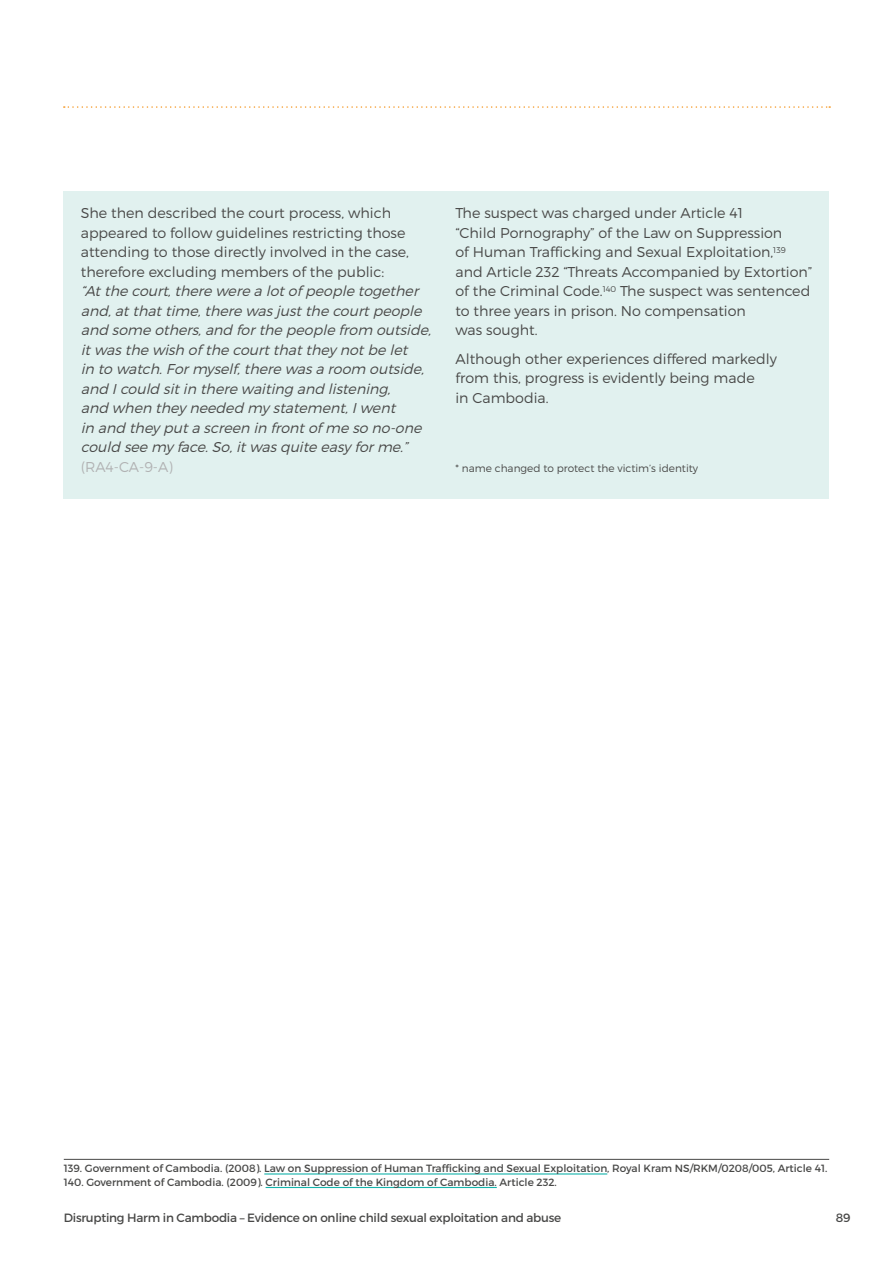
<style>
.page{position:relative;width:893px;height:1263px;background:#fff}
.page>*{position:absolute;margin:0;border:0;box-sizing:border-box;transform-origin:0 0}
.t1{font:300 14.25px/19.5px "Montserrat";color:#484847}
.t2{font:italic 300 14.25px/19.5px "Montserrat";letter-spacing:-.005em;color:#484847}
.t3{font:300 14.25px "Montserrat";color:#b1b2b3}
.t4{font:12px "Montserrat";letter-spacing:-.02em;color:#484847}
.t5{font:10.5px/13.5px "Montserrat";color:#484847}
.t6{font:300 10.5px "Montserrat";color:#484847}
</style>
<div class="page">
<div style="left:64px;top:191px;width:765px;height:308px;background:#e1f1ef"></div>
<hr style="left:64px;top:1159px;width:765px;height:1px;background:#484847">
<hr style="left:264px;top:1173px;width:343px;height:1px;background:#15b3ab">
<hr style="left:266px;top:1187px;width:231px;height:1px;background:#15b3ab">
<svg style="left:64px;top:106px;width:766px;height:2px"></svg>
<p class="t1" style="left:81px;top:203px;width:330px">She then described the court process, which appeared to follow guidelines restricting those attending to those directly involved in the case, therefore excluding members of the public:</p>
<p class="t2" style="left:81px;top:281px;width:355px">“Atthe court,there were a lotof people together and,atthattime,there wasjustthe courtpeople and some others,and forthe people from outside, itwasthe wish of the courtthatthey notbe let<br>in to watch.Formyself,there wasa room outside, and Icould sitin there waiting and listening,<br>and when they needed my statement,Iwent<br>in and they puta screen in frontof me so no-one could see my face.So,itwasquite easy forme.”</p>
<p class="t3" style="left:81px;top:458px;width:94px">(RA4-CA-9-A)</p>
<p class="t1" style="left:455px;top:203px;width:358px">The suspect was charged under Article 41<br>“Child Pornography” of the Law on Suppression<br>of Human Trafficking and Sexual Exploitation,<sup>139 </sup>and Article 232 “Threats Accompanied by Extortion” of the Criminal Code.<sup>140</sup> The suspect was sentenced to three years in prison. No compensation<br>was sought.</p>
<p class="t1" style="left:455px;top:349px;width:323px">Although other experiences differed markedly from this, progress is evidently being made<br>in Cambodia.</p>
<p class="t6" style="left:455px;top:462px;width:244px">* name changed to protect the victim’s identity</p>
<p class="t5" style="left:64px;top:1162px;width:765px">139. Government of Cambodia. (2008). Law on Suppression of Human Trafficking and Sexual Exploitation, Royal Kram NS/RKM/0208/005, Article 41.<br>140. Government of Cambodia. (2009). Criminal Code of the Kingdom of Cambodia. Article 232.</p>
<p class="t4" style="left:64px;top:1210px;width:499px">Disrupting Harm in Cambodia – Evidence on online child sexual exploitation and abuse</p>
<p class="t4" style="left:836px;top:1210px;width:16px">89</p>
</div>
